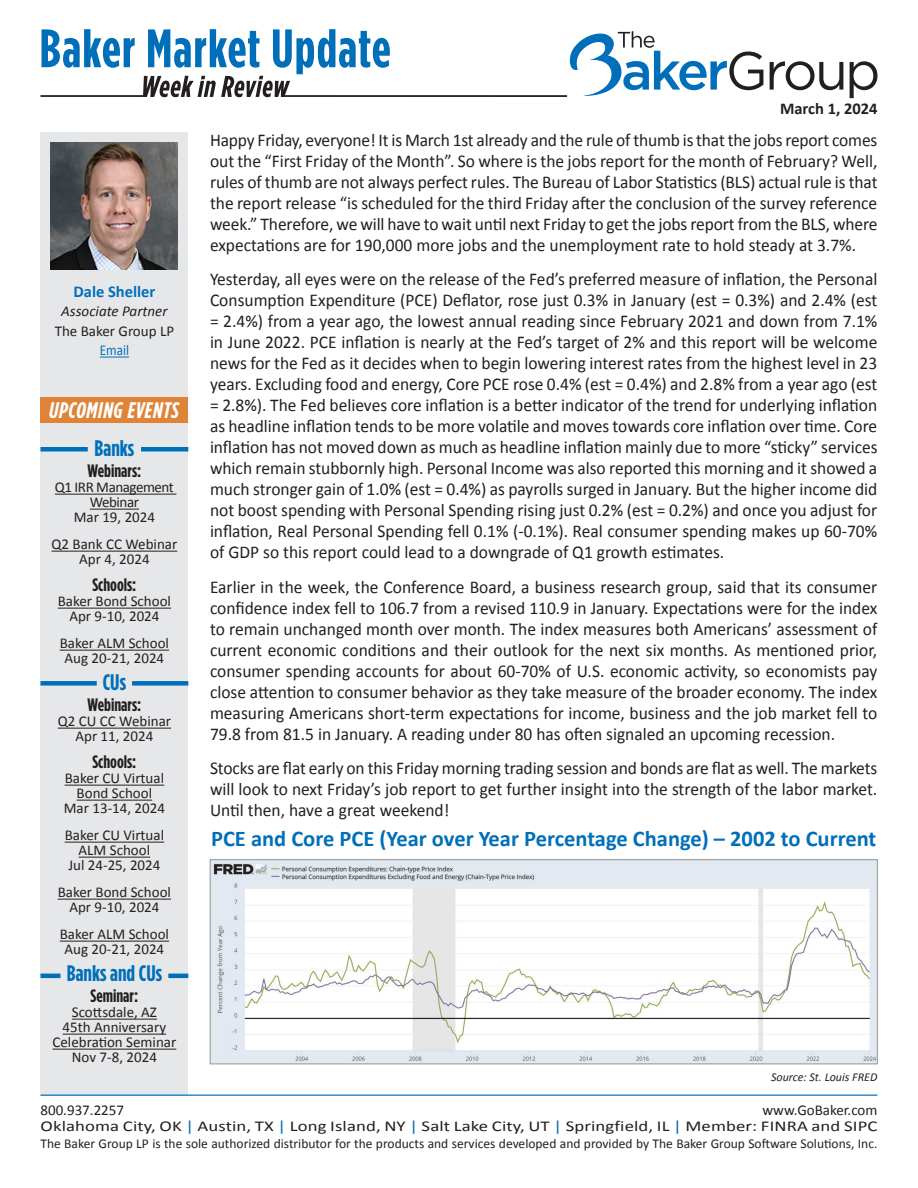
<style>
.page{position:relative;width:918px;height:1188px;background:#fff}
.page>*{position:absolute;margin:0;border:0;box-sizing:border-box;transform-origin:0 0}
.Body_Copy{font:700 22.5px "Calibri";color:#006fba}
.Sidebar-Subhead{font:700 22.5px "Gotham Condensed";color:#006fba}
.Body_Copy-2{font:italic 700 22.5px "Gotham Condensed";letter-spacing:.03em;color:#fff}
.Body_Copy-3{font:18px/21px "Calibri";color:#231f20;text-align:justify}
.Sidebar-Subhead-2{font:700 18px "Gotham Condensed";color:#231f20}
.t1{font:700 16.5px "Calibri";color:#231f20}
.Name{font:700 16.5px "Calibri";color:#006fba}
.Body_Copy-4{font:15px/15px "Calibri";color:#231f20;text-align:center}
.Sidebar-Subhead-3{font:15px "Calibri";color:#231f20}
.Body_Copy-5{font:15px/15px "Calibri";letter-spacing:-.03em;color:#231f20;text-align:center}
.t2{font:italic 15px "Calibri";color:#231f20}
.Company{font:15px "Calibri";color:#231f20}
.Email-Web_Links{font:15px "Calibri";color:#006fba;scale:.88 1}
.t3{font:13.5px "Calibri";color:#231f20}
.Source{font:italic 12px "Calibri";color:#231f20}
.s1{color:#006fba}
</style>
<div class="page">
<div style="left:40px;top:132px;width:148px;height:963px;background:#e6e7e9"></div>
<hr style="left:40px;top:1095px;width:838px;height:1px;background:#006fba">
<svg style="left:770px;top:61px;width:73px;height:29px"></svg>
<svg style="left:850px;top:61px;width:28px;height:37px"></svg>
<svg style="left:569px;top:31px;width:194px;height:65px"></svg>
<svg style="left:41px;top:29px;width:349px;height:68px"></svg>
<hr style="left:40px;top:95px;width:105px;height:2px;background:#231f20">
<hr style="left:283px;top:95px;width:284px;height:2px;background:#231f20">
<svg style="left:100px;top:357px;width:29px;height:1px"></svg>
<img style="left:51px;top:142px;width:127px;height:127px">
<div style="left:40px;top:397px;width:148px;height:26px;background:#df8437"></div>
<hr style="left:55px;top:494px;width:121px;height:1px;background:#231f20">
<hr style="left:90px;top:509px;width:49px;height:1px;background:#231f20">
<hr style="left:52px;top:551px;width:125px;height:1px;background:#231f20">
<hr style="left:58px;top:608px;width:113px;height:1px;background:#231f20">
<hr style="left:60px;top:650px;width:109px;height:1px;background:#231f20">
<hr style="left:58px;top:728px;width:113px;height:1px;background:#231f20">
<hr style="left:65px;top:785px;width:99px;height:1px;background:#231f20">
<hr style="left:77px;top:800px;width:75px;height:1px;background:#231f20">
<hr style="left:65px;top:842px;width:99px;height:1px;background:#231f20">
<hr style="left:79px;top:857px;width:71px;height:1px;background:#231f20">
<hr style="left:58px;top:899px;width:113px;height:1px;background:#231f20">
<hr style="left:60px;top:941px;width:109px;height:1px;background:#231f20">
<hr style="left:72px;top:1019px;width:85px;height:1px;background:#231f20">
<hr style="left:63px;top:1034px;width:103px;height:1px;background:#231f20">
<hr style="left:53px;top:1049px;width:123px;height:1px;background:#231f20">
<hr style="left:40px;top:974px;width:20px;height:4px;background:#006fba">
<hr style="left:168px;top:974px;width:20px;height:4px;background:#006fba">
<div style="left:40px;top:447px;width:48px;height:5px;background:#006fba"></div>
<div style="left:141px;top:447px;width:47px;height:5px;background:#006fba"></div>
<div style="left:40px;top:681px;width:57px;height:5px;background:#006fba"></div>
<div style="left:132px;top:681px;width:56px;height:5px;background:#006fba"></div>
<img style="left:212px;top:862px;width:663px;height:200px">
<div style="left:210px;top:860px;width:667px;height:204px;border:1px solid #939598"></div>
<p class="Name" style="left:73px;top:280px;width:83px">Dale Sheller</p>
<p class="t2" style="left:61px;top:301px;width:108px">Associate Partner</p>
<p class="Company" style="left:55px;top:320px;width:121px">The Baker Group LP</p>
<p class="Email-Web_Links" style="left:100px;top:340px;width:35px">Email</p>
<p class="Body_Copy-2" style="left:49px;top:397px;width:131px">UPCOMING EVENTS</p>
<p class="Sidebar-Subhead" style="left:94px;top:435px;width:41px">Banks</p>
<p class="Sidebar-Subhead-2" style="left:88px;top:461px;width:55px">Webinars:</p>
<p class="Body_Copy-5" style="left:55px;top:480px;width:121px">Q1 IRR Management<br>Webinar</p>
<p class="Body_Copy-4" style="left:74px;top:510px;width:83px">Mar 19, 2024</p>
<p class="Body_Copy-4" style="left:52px;top:537px;width:127px">Q2 Bank CC Webinar</p>
<p class="Sidebar-Subhead-3" style="left:79px;top:549px;width:72px">Apr 4, 2024</p>
<p class="Sidebar-Subhead-2" style="left:92px;top:575px;width:45px">Schools:</p>
<p class="Body_Copy-4" style="left:58px;top:594px;width:115px">Baker Bond School</p>
<p class="Body_Copy-4" style="left:69px;top:609px;width:92px">Apr 9-10, 2024</p>
<p class="Body_Copy-4" style="left:60px;top:636px;width:111px">Baker ALM School</p>
<p class="Body_Copy-4" style="left:65px;top:651px;width:101px">Aug 20-21, 2024</p>
<p class="Sidebar-Subhead" style="left:103px;top:669px;width:25px">CUs</p>
<p class="Sidebar-Subhead-2" style="left:88px;top:695px;width:55px">Webinars:</p>
<p class="Body_Copy-4" style="left:58px;top:714px;width:115px">Q2 CU CC Webinar</p>
<p class="Body_Copy-4" style="left:75px;top:729px;width:79px">Apr 11, 2024</p>
<p class="Sidebar-Subhead-2" style="left:92px;top:752px;width:45px">Schools:</p>
<p class="Body_Copy-4" style="left:65px;top:771px;width:101px">Baker CU Virtual<br>Bond School</p>
<p class="Body_Copy-4" style="left:64px;top:801px;width:103px">Mar 13-14, 2024</p>
<p class="Body_Copy-4" style="left:65px;top:828px;width:101px">Baker CU Virtual<br>ALM School</p>
<p class="Body_Copy-4" style="left:68px;top:858px;width:94px">Jul 24-25, 2024</p>
<p class="Body_Copy-4" style="left:58px;top:885px;width:115px">Baker Bond School</p>
<p class="Body_Copy-4" style="left:69px;top:900px;width:92px">Apr 9-10, 2024</p>
<p class="Body_Copy-4" style="left:60px;top:927px;width:111px">Baker ALM School</p>
<p class="Body_Copy-4" style="left:65px;top:942px;width:101px">Aug 20-21, 2024</p>
<p class="Sidebar-Subhead" style="left:67px;top:960px;width:97px">Banks and CUs</p>
<p class="Sidebar-Subhead-2" style="left:91px;top:986px;width:49px">Seminar:</p>
<p class="Sidebar-Subhead-3" style="left:72px;top:1002px;width:87px">Scottsdale, AZ</p>
<p class="Sidebar-Subhead-3" style="left:63px;top:1017px;width:105px">45th Anniversary</p>
<p class="Body_Copy-4" style="left:53px;top:1035px;width:125px">Celebration Seminar</p>
<p class="Body_Copy-4" style="left:72px;top:1050px;width:87px">Nov 7-8, 2024</p>
<p class="t1" style="left:780px;top:97px;width:99px">March 1, 2024</p>
<p class="Body_Copy-3" style="left:210px;top:129px;width:669px">Happy Friday, everyone! It is March 1st already and the rule of thumb is that the jobs report comes out the “First Friday of the Month”. So where is the jobs report for the month of February? Well, rules of thumb are not always perfect rules. The Bureau of Labor Statistics (BLS) actual rule is that the report release “is scheduled for the third Friday after the conclusion of the survey reference week.” Therefore, we will have to wait until next Friday to get the jobs report from the BLS, where expectations are for 190,000 more jobs and the unemployment rate to hold steady at 3.7%.</p>
<p class="Body_Copy-3" style="left:210px;top:268px;width:669px">Yesterday, all eyes were on the release of the Fed’s preferred measure of inflation, the Personal Consumption Expenditure (PCE) Deflator, rose just 0.3% in January (est = 0.3%) and 2.4% (est = 2.4%) from a year ago, the lowest annual reading since February 2021 and down from 7.1% in June 2022. PCE inflation is nearly at the Fed’s target of 2% and this report will be welcome news for the Fed as it decides when to begin lowering interest rates from the highest level in 23 years. Excluding food and energy, Core PCE rose 0.4% (est = 0.4%) and 2.8% from a year ago (est = 2.8%). The Fed believes core inflation is a better indicator of the trend for underlying inflation as headline inflation tends to be more volatile and moves towards core inflation over time. Core inflation has not moved down as much as headline inflation mainly due to more “sticky” services which remain stubbornly high. Personal Income was also reported this morning and it showed a much stronger gain of 1.0% (est = 0.4%) as payrolls surged in January. But the higher income did not boost spending with Personal Spending rising just 0.2% (est = 0.2%) and once you adjust for inflation, Real Personal Spending fell 0.1% (-0.1%). Real consumer spending makes up 60-70% of GDP so this report could lead to a downgrade of Q1 growth estimates.</p>
<p class="Body_Copy-3" style="left:210px;top:576px;width:669px">Earlier in the week, the Conference Board, a business research group, said that its consumer confidence index fell to 106.7 from a revised 110.9 in January. Expectations were for the index to remain unchanged month over month. The index measures both Americans’ assessment of current economic conditions and their outlook for the next six months. As mentioned prior, consumer spending accounts for about 60-70% of U.S. economic activity, so economists pay close attention to consumer behavior as they take measure of the broader economy. The index measuring Americans short-term expectations for income, business and the job market fell to 79.8 from 81.5 in January. A reading under 80 has often signaled an upcoming recession.</p>
<p class="Body_Copy-3" style="left:210px;top:757px;width:669px">Stocks are flat early on this Friday morning trading session and bonds are flat as well. The markets will look to next Friday’s job report to get further insight into the strength of the labor market.<br>Until then, have a great weekend!</p>
<p class="Body_Copy" style="left:211px;top:823px;width:667px">PCE and Core PCE (Year over Year Percentage Change) – 2002 to Current</p>
<p class="Source" style="left:771px;top:1069px;width:108px">Source: St. Louis FRED</p>
<p class="Body_Copy-4" style="left:40px;top:1101px;width:838px;line-height:16.5px;text-align:right">www.GoBaker.com<br>Oklahoma City, OK <span class="s1">|</span> Austin, TX <span class="s1">|</span> Long Island, NY <span class="s1">|</span> Salt Lake City, UT <span class="s1">|</span> Springfield, IL <span class="s1">|</span> Member: FINRA and SIPC</p>
<p class="t3" style="left:40px;top:1134px;width:838px">The Baker Group LP is the sole authorized distributor for the products and services developed and provided by The Baker Group Software Solutions, Inc.</p>
<p class="Body_Copy-4" style="left:40px;top:1102px;width:85px">800.937.2257</p>
</div>
